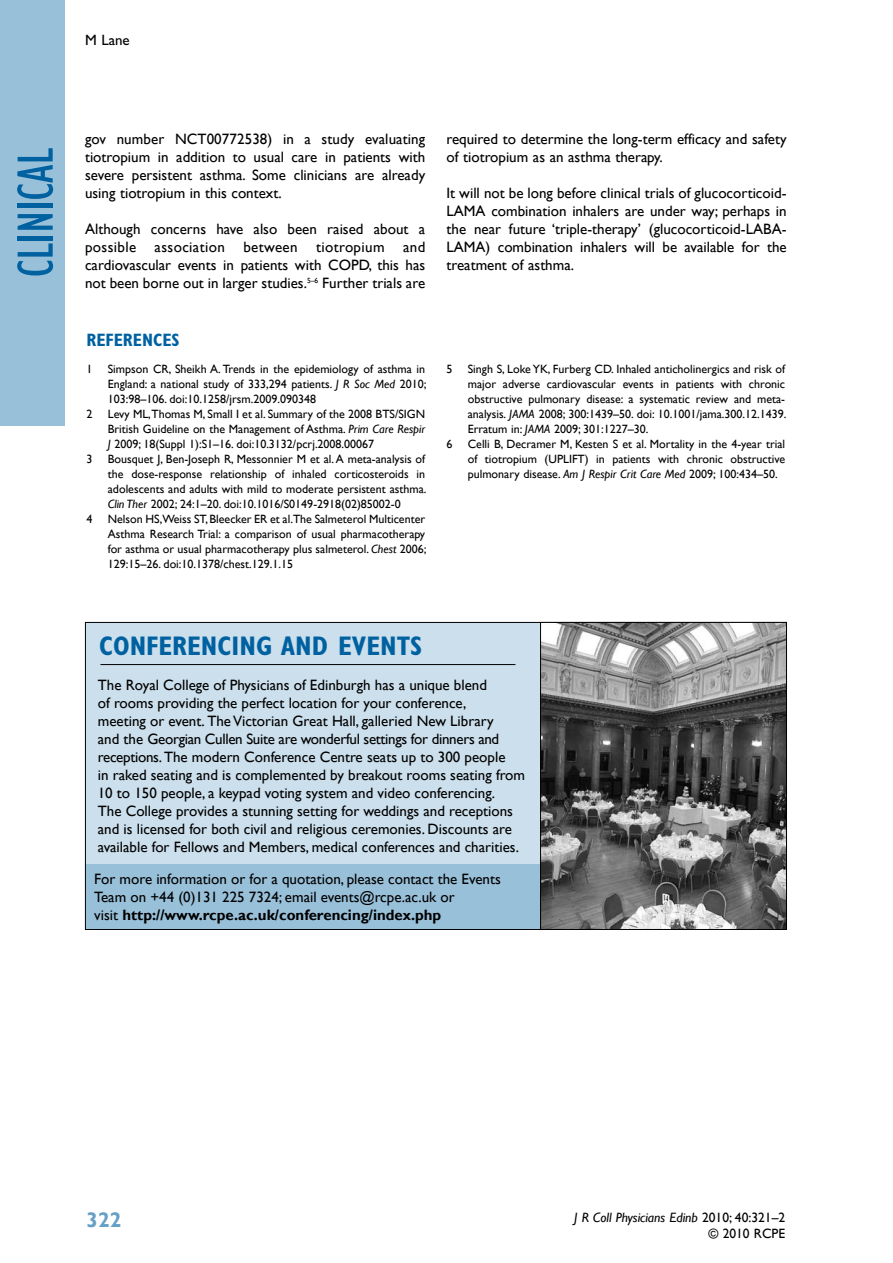
<style>
.page{position:relative;width:893px;height:1263px;background:#fff}
.page>*{position:absolute;margin:0;border:0;box-sizing:border-box;transform-origin:0 0}
.t1{font:condensed 52.5px "Gill Sans";color:#0061a1}
.t2{font:700 condensed 27px "Gill Sans";color:#0061a1}
.t3{font:700 21px "Gill Sans";color:#66a0c7}
.t4{font:700 condensed 18px "Gill Sans";color:#0061a1}
.t5{font:15px/18px "Gill Sans";color:#000;text-align:justify}
.t6{font:15px "Gill Sans";color:#000}
.t7{font:13.5px/15.9px "Gill Sans";color:#000;text-align:right}
.t8{font:12px/15px "Gill Sans";color:#000;text-align:justify}
.s1{font-style:italic}
.s2{font-weight:700}
</style>
<div class="page">
<div style="left:0;top:0;width:64px;height:425px;background:#99c0d9"></div>
<div style="left:85px;top:622px;width:701px;height:307px;background:#ccdfec"></div>
<hr style="left:100px;top:664px;width:415px;height:1px;background:#000">
<div style="left:86px;top:865px;width:455px;height:64px;background:#99c0d9"></div>
<img style="left:542px;top:624px;width:243px;height:304px">
<div style="left:540px;top:622px;width:247px;height:308px;border:1px solid #000"></div>
<p class="t6" style="left:85px;top:32px;width:46px">M Lane</p>
<h1 class="t1" style="left:5px;top:277px;width:131px;rotate:-90deg">clinical</h1>
<p class="t5" style="left:85px;top:130px;width:342px">gov number NCT00772538) in a study evaluating tiotropium in addition to usual care in patients with severe persistent asthma. Some clinicians are already using tiotropium in this context.</p>
<p class="t5" style="left:85px;top:220px;width:342px">Although concerns have also been raised about a possible association between tiotropium and cardiovascular events in patients with COPD, this has not been borne out in larger studies.<sup>5–6</sup> Further trials are</p>
<p class="t4" style="left:87px;top:329px;width:38px">REFEREN</p>
<p class="t4" style="left:153px;top:329px;width:19px">CES</p>
<p class="t8" style="left:87px;top:362px;width:7px">1</p>
<p class="t8" style="left:108px;top:362px;width:320px">Simpson CR, Sheikh A. Trends in the epidemiology of asthma in England: a national study of 333,294 patients. <span class="s1">J R Soc Med</span> 2010; 103:98–106. doi:10.1258/jrsm.2009.090348</p>
<p class="t8" style="left:87px;top:407px;width:7px">2</p>
<p class="t8" style="left:108px;top:407px;width:319px">Levy ML,Thomas M, Small I et al. Summary of the 2008 BTS/SIGN British Guideline on the Management of Asthma. <span class="s1">Prim Care Respir J</span> 2009; 18(Suppl 1):S1–16. doi:10.3132/pcrj.2008.00067</p>
<p class="t8" style="left:87px;top:452px;width:7px">3</p>
<p class="t8" style="left:108px;top:452px;width:320px">Bousquet J, Ben-Joseph R, Messonnier M et al. A meta-analysis of the dose-response relationship of inhaled corticosteroids in adolescents and adults with mild to moderate persistent asthma.<br><span class="s1">Clin Ther</span> 2002; 24:1–20. doi:10.1016/S0149-2918(02)85002-0</p>
<p class="t8" style="left:87px;top:512px;width:7px">4</p>
<p class="t8" style="left:108px;top:512px;width:320px">Nelson HS,Weiss ST, Bleecker ER et al.The Salmeterol Multicenter Asthma Research Trial: a comparison of usual pharmacotherapy for asthma or usual pharmacotherapy plus salmeterol. <span class="s1">Chest</span> 2006; 129:15–26. doi:10.1378/chest.129.1.15</p>
<p class="t5" style="left:446px;top:130px;width:342px">required to determine the long-term efficacy and safety of tiotropium as an asthma therapy.</p>
<p class="t5" style="left:446px;top:184px;width:342px">It will not be long before clinical trials of glucocorticoid-LAMA combination inhalers are under way; perhaps in the near future ‘triple-therapy’ (glucocorticoid-LABA-LAMA) combination inhalers will be available for the treatment of asthma.</p>
<p class="t8" style="left:446px;top:362px;width:7px">5</p>
<p class="t8" style="left:468px;top:362px;width:320px">Singh S, Loke YK, Furberg CD. Inhaled anticholinergics and risk of major adverse cardiovascular events in patients with chronic obstructive pulmonary disease: a systematic review and meta&shy;analysis. <span class="s1">JAMA</span> 2008; 300:1439–50. doi: 10.1001/jama.300.12.1439.<br>Erratum in: <span class="s1">JAMA</span> 2009; 301:1227–30.</p>
<p class="t8" style="left:446px;top:437px;width:7px">6</p>
<p class="t8" style="left:468px;top:437px;width:319px">Celli B, Decramer M, Kesten S et al. Mortality in the 4-year trial of tiotropium (UPLIFT) in patients with chronic obstructive pulmonary disease. <span class="s1">Am J Respir Crit Care Med</span> 2009; 100:434–50.</p>
<h2 class="t2" style="left:99px;top:629px;width:75px">CONFEREN</h2>
<h2 class="t2" style="left:217px;top:629px;width:80px">CING AND</h2>
<h2 class="t2" style="left:338px;top:629px;width:43px">EVENTS</h2>
<p class="t5" style="left:98px;top:676px;width:429px;text-align:left">The Royal College of Physicians of Edinburgh has a unique blend<br>of rooms providing the perfect location for your conference,<br>meeting or event. The Victorian Great Hall, galleried New Library<br>and the Georgian Cullen Suite are wonderful settings for dinners and receptions. The modern Conference Centre seats up to 300 people<br>in raked seating and is complemented by breakout rooms seating from 10 to 150 people, a keypad voting system and video conferencing.<br>The College provides a stunning setting for weddings and receptions and is licensed for both civil and religious ceremonies. Discounts are available for Fellows and Members, medical conferences and charities.</p>
<p class="t5" style="left:94px;top:870px;width:408px;text-align:left">For more information or for a quotation, please contact the Events<br>Team on +44 (0)131 225 7324; email events@rcpe.ac.uk or<br>visit <span class="s2">http://www.rcpe.ac.uk/conferencing/index.php</span></p>
<h3 class="t3" style="left:87px;top:1207px;width:36px">322</h3>
<p class="t7" style="left:574px;top:1210px;width:212px"><span class="s1">J R Coll Physicians Edinb</span> 2010; 40:321–2 © 2010 RCPE</p>
</div>
